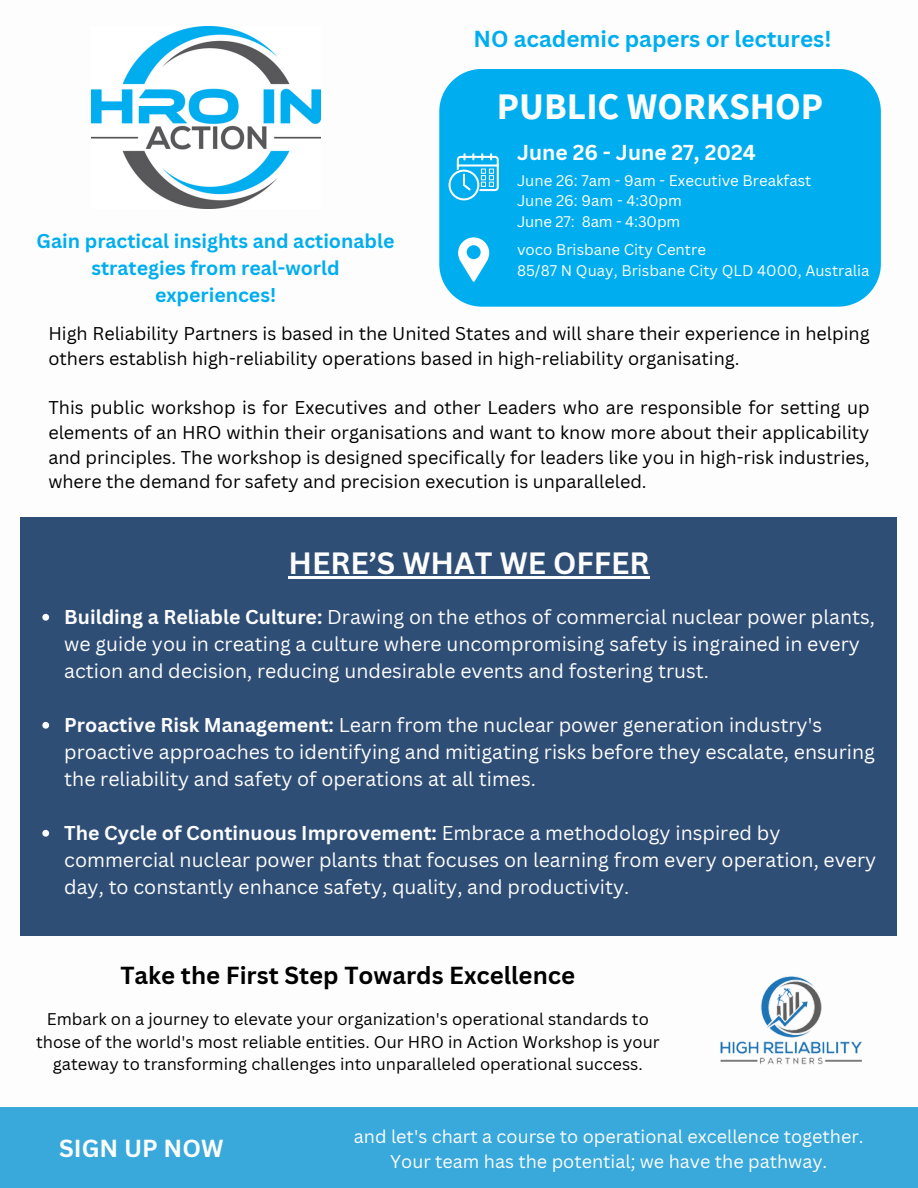
<style>
.page{position:relative;width:918px;height:1188px;background:#fff}
.page>*{position:absolute;margin:0;border:0;box-sizing:border-box;transform-origin:0 0}
.t1{font:700 37.5px "Source Sans Pro";color:#fdfdfd}
.t2{font:700 30px "Canva Sans";color:#fdfdfd}
.t3{font:700 24px "Canva Sans";color:#000}
.t4{font:700 24px "Canva Sans";color:#fdfdfd}
.t5{font:700 22.5px "Canva Sans";color:#00aeef}
.t6{font:700 21px "Canva Sans";color:#fff}
.t7{font:19.5px/27px "Canva Sans";color:#fdfdfd}
.t8{font:700 19.5px/27px "Canva Sans";color:#00aeef;text-align:center}
.t9{font:18px/24.8px "Canva Sans";color:#000}
.t10{font:18px "Canva Sans";color:#fdfdfd}
.t11{font:16.5px/22.5px "Canva Sans";color:#000;text-align:center}
.t12{font:15px "Canva Sans";color:#fff}
.t13{font:15px "Canva Sans";color:#fdfdfd}
.s1{font-weight:700}
</style>
<div class="page">
<div style="left:21px;top:518px;width:876px;height:418px;background:#2f4e76"></div>
<img style="left:92px;top:26px;width:228px;height:182px">
<div style="left:0;top:1107px;width:918px;height:81px;background:#39a9db"></div>
<img style="left:720px;top:976px;width:142px;height:89px">
<svg style="left:42px;top:614px;width:7px;height:7px"></svg>
<svg style="left:42px;top:722px;width:7px;height:7px"></svg>
<svg style="left:42px;top:830px;width:7px;height:7px"></svg>
<hr style="left:288px;top:576px;width:362px;height:3px;background:#fdfdfd">
<div style="left:439px;top:69px;width:442px;height:238px;background:#00aeef"></div>
<svg style="left:449px;top:153px;width:50px;height:47px"></svg>
<svg style="left:458px;top:237px;width:31px;height:45px"></svg>
<h3 class="t5" style="left:473px;top:23px;width:359px">NO academic papers or lectures!</h3>
<p class="t1" style="left:497px;top:82px;width:328px">PUBLIC WORKSHOP</p>
<p class="t6" style="left:517px;top:138px;width:240px">June 26 - June 27, 2024</p>
<p class="t12" style="left:517px;top:170px;width:296px">June 26: 7am - 9am - Executive Breakfast</p>
<p class="t8" style="left:37px;top:227px;width:359px">Gain practical insights and actionable strategies from real-world experiences!</p>
<h4 class="t12" style="left:517px;top:190px;width:166px">June 26: 9am - 4:30pm</h4>
<p class="t12" style="left:517px;top:211px;width:165px">June 27: 8am - 4:30pm</p>
<h2 class="t13" style="left:517px;top:239px;width:190px">voco Brisbane City Centre</h2>
<p class="t13" style="left:517px;top:260px;width:354px">85/87 N Quay, Brisbane City QLD 4000, Australia</p>
<p class="t9" style="left:48px;top:320px;width:823px">High Reliability Partners is based in the United States and will share their experience in helping others establish high-reliability operations based in high-reliability organisating.</p>
<p class="t9" style="left:48px;top:395px;width:823px;text-align:justify">This public workshop is for Executives and other Leaders who are responsible for setting up elements of an HRO within their organisations and want to know more about their applicability and principles. The workshop is designed specifically for leaders like you in high-risk industries, where the demand for safety and precision execution is unparalleled.</p>
<p class="t2" style="left:288px;top:542px;width:363px">HERE’S WHAT WE OFFER</p>
<h5 class="t7" style="left:64px;top:603px;width:812px"><span class="s1">Building a Reliable Culture:</span> Drawing on the ethos of commercial nuclear power plants, we guide you in creating a culture where uncompromising safety is ingrained in every action and decision, reducing undesirable events and fostering trust.</h5>
<p class="t7" style="left:64px;top:711px;width:812px"><span class="s1">Proactive Risk Management:</span> Learn from the nuclear power generation industry's proactive approaches to identifying and mitigating risks before they escalate, ensuring the reliability and safety of operations at all times.</p>
<p class="t7" style="left:64px;top:819px;width:814px"><span class="s1">The Cycle of Continuous Improvement:</span> Embrace a methodology inspired by commercial nuclear power plants that focuses on learning from every operation, every day, to constantly enhance safety, quality, and productivity.</p>
<p class="t3" style="left:120px;top:959px;width:456px">Take the First Step Towards Excellence</p>
<h5 class="t11" style="left:36px;top:1008px;width:625px">Embark on a journey to elevate your organization's operational standards to those of the world's most reliable entities. Our HRO in Action Workshop is your gateway to transforming challenges into unparalleled operational success.</h5>
<h1 class="t4" style="left:59px;top:1131px;width:166px">SIGN UP NOW</h1>
<p class="t10" style="left:354px;top:1124px;width:511px">and let's chart a course to operational excellence together.</p>
<p class="t10" style="left:390px;top:1149px;width:439px">Your team has the potential; we have the pathway.</p>
</div>
